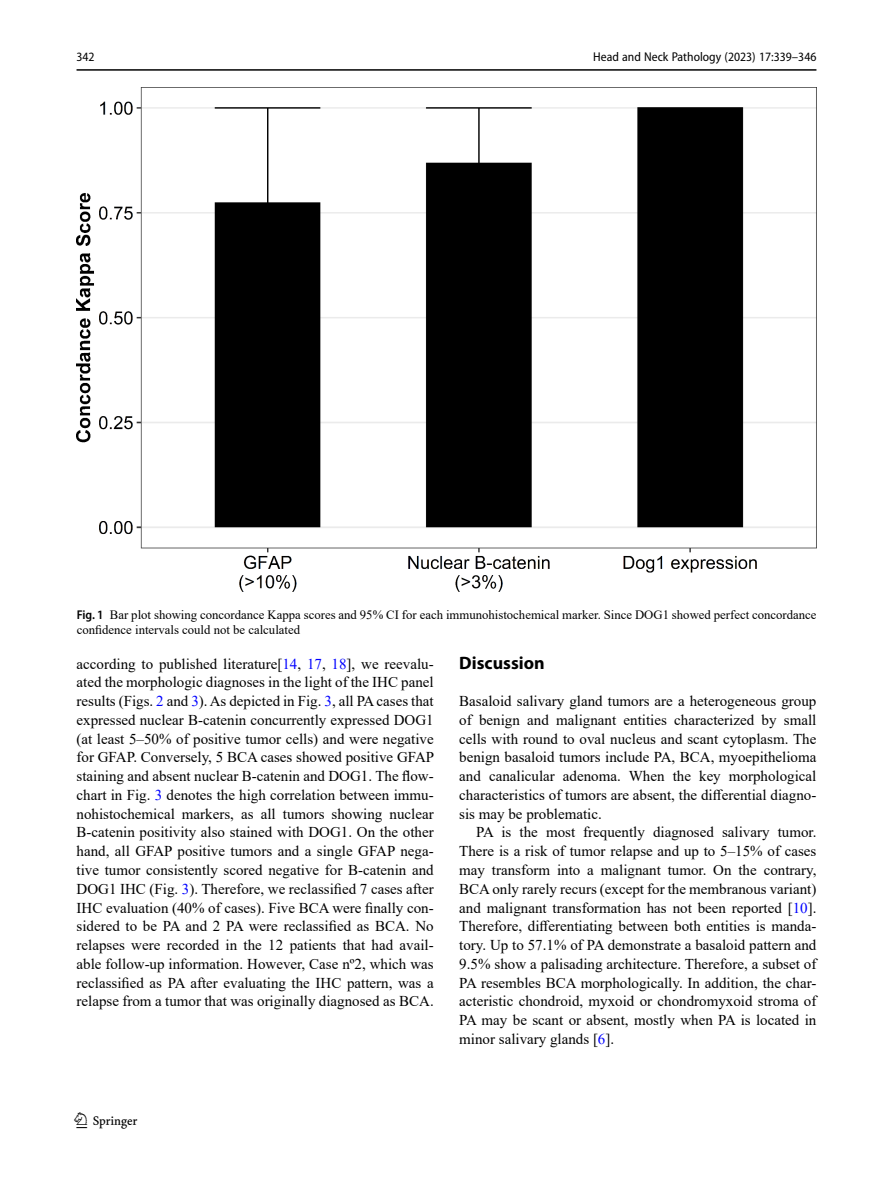
<style>
.page{position:relative;width:893px;height:1187px;background:#fff}
.page>*{position:absolute;margin:0;border:0;box-sizing:border-box;transform-origin:0 0}
.t1{font:22.5px "Springnew";color:#000}
.Head_1{font:700 18px "Myriad Pro";color:#000}
.Body_Text_Indent{font:15px/18.8px "Times New Roman";color:#000;text-align:justify}
.Body_Text{font:15px/18.8px "Times New Roman";color:#000;text-align:justify}
.Figure_Caption{font:12.75px/15px "Times New Roman";color:#000}
.t2{font:semi-condensed 12.75px "Myriad Pro";color:#000}
.s1{font-family:"Myriad Pro";font-weight:600;font-stretch:semi-condensed}
.s2{color:#00f}
</style>
<div class="page">
<hr style="left:77px;top:69px;width:739px;height:2px;background:#000">
<img style="left:77px;top:87px;width:740px;height:504px">
<p class="t2" style="left:77px;top:49px;width:20px">342</p>
<p class="t2" style="left:593px;top:49px;width:225px">Head and Neck Pathology (2023) 17:339–346</p>
<p class="Figure_Caption" style="left:77px;top:607px;width:741px"><span class="s1">Fig. 1</span> Bar plot showing concordance Kappa scores and 95% CI for each immunohistochemical marker. Since DOG1 showed perfect concordance confidence intervals could not be calculated</p>
<p class="Body_Text_Indent" style="left:77px;top:653px;width:359px">according to published literature[<span class="s2">14</span>, <span class="s2">17</span>, <span class="s2">18</span>], we reevalu&shy;ated the morphologic diagnoses in the light of the IHC panel results (Figs. <span class="s2">2</span> and <span class="s2">3</span>). As depicted in Fig. <span class="s2">3</span>, all PA cases that expressed nuclear B-catenin concurrently expressed DOG1 (at least 5–50% of positive tumor cells) and were negative for GFAP. Conversely, 5 BCA cases showed positive GFAP staining and absent nuclear B-catenin and DOG1. The flow&shy;chart in Fig. <span class="s2">3</span> denotes the high correlation between immu&shy;nohistochemical markers, as all tumors showing nuclear B-catenin positivity also stained with DOG1. On the other hand, all GFAP positive tumors and a single GFAP nega&shy;tive tumor consistently scored negative for B-catenin and DOG1 IHC (Fig. <span class="s2">3</span>). Therefore, we reclassified 7 cases after IHC evaluation (40% of cases). Five BCA were finally con&shy;sidered to be PA and 2 PA were reclassified as BCA. No relapses were recorded in the 12 patients that had avail&shy;able follow-up information. However, Case nº2, which was reclassified as PA after evaluating the IHC pattern, was a relapse from a tumor that was originally diagnosed as BCA.</p>
<p class="Head_1" style="left:459px;top:650px;width:87px">Discussion</p>
<p class="Body_Text" style="left:459px;top:691px;width:359px">Basaloid salivary gland tumors are a heterogeneous group of benign and malignant entities characterized by small cells with round to oval nucleus and scant cytoplasm. The benign basaloid tumors include PA, BCA, myoepithelioma and canalicular adenoma. When the key morphological characteristics of tumors are absent, the differential diagno&shy;sis may be problematic.</p>
<p class="Body_Text_Indent" style="left:459px;top:822px;width:359px;text-indent:17px">PA is the most frequently diagnosed salivary tumor.<br>There is a risk of tumor relapse and up to 5–15% of cases may transform into a malignant tumor. On the contrary, BCA only rarely recurs (except for the membranous variant) and malignant transformation has not been reported [<span class="s2">10</span>].<br>Therefore, differentiating between both entities is manda&shy;tory. Up to 57.1% of PA demonstrate a basaloid pattern and 9.5% show a palisading architecture. Therefore, a subset of PA resembles BCA morphologically. In addition, the char&shy;acteristic chondroid, myxoid or chondromyxoid stroma of PA may be scant or absent, mostly when PA is located in minor salivary glands [<span class="s2">6</span>].</p>
<h1 class="t1" style="left:77px;top:1107px;width:63px">1 3</h1>
</div>
